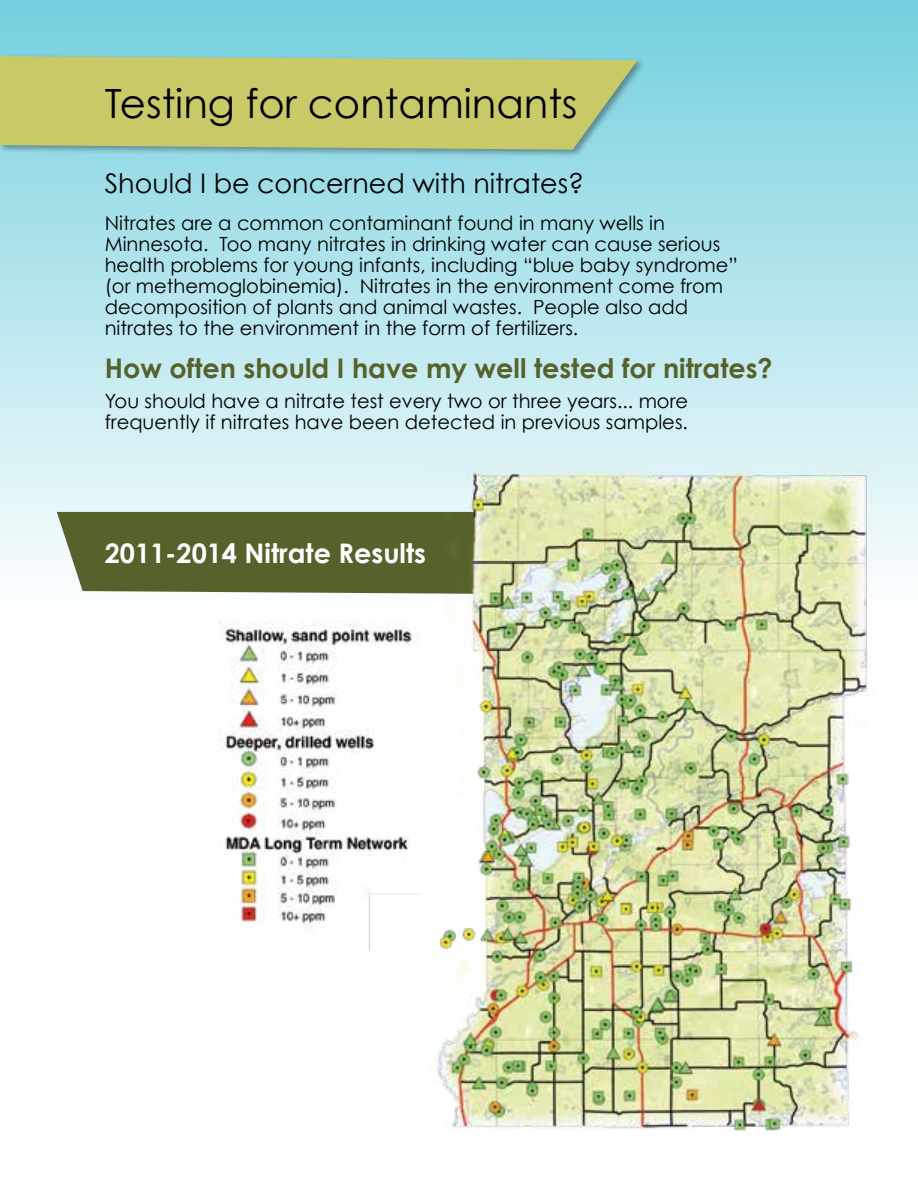
<style>
.page{position:relative;width:918px;height:1188px;background:#fff}
.page>*{position:absolute;margin:0;border:0;box-sizing:border-box;transform-origin:0 0}
.t1{font:40.2px "Century Gothic";color:#000}
.t2{font:700 27px "Century Gothic";color:#55622b}
.t3{font:27px "Century Gothic";color:#000}
.t4{font:700 27px "Century Gothic";color:#fff}
.t5{font:19.5px/21px "Century Gothic";color:#000}
</style>
<div class="page">
<div style="left:0;top:0;width:918px;height:677px;background:linear-gradient(to bottom,#75cfde,#fff)"></div>
<div style="left:57px;top:512px;width:374px;height:82px;background:#55622b"></div>
<div style="left:0;top:54px;width:646px;height:104px;background:#000;opacity:.35"></div>
<svg style="left:0;top:56px;width:638px;height:94px;background:#c1c970"></svg>
<img style="left:431px;top:459px;width:443px;height:672px">
<img style="left:218px;top:621px;width:201px;height:329px">
<h1 class="t1" style="left:105px;top:79px;width:474px">Testing for contaminants</h1>
<h2 class="t3" style="left:105px;top:167px;width:481px">Should I be concerned with nitrates?</h2>
<p class="t5" style="left:105px;top:212px;width:635px">Nitrates are a common contaminant found in many wells in Minnesota. Too many nitrates in drinking water can cause serious health problems for young infants, including “blue baby syndrome” (or methemoglobinemia). Nitrates in the environment come from decomposition of plants and animal wastes. People also add nitrates to the environment in the form of fertilizers.</p>
<h2 class="t2" style="left:105px;top:352px;width:669px">How often should I have my well tested for nitrates?</h2>
<p class="t5" style="left:105px;top:391px;width:585px">You should have a nitrate test every two or three years... more frequently if nitrates have been detected in previous samples.</p>
<h2 class="t4" style="left:105px;top:536px;width:323px">2011-2014 Nitrate Results</h2>
</div>
